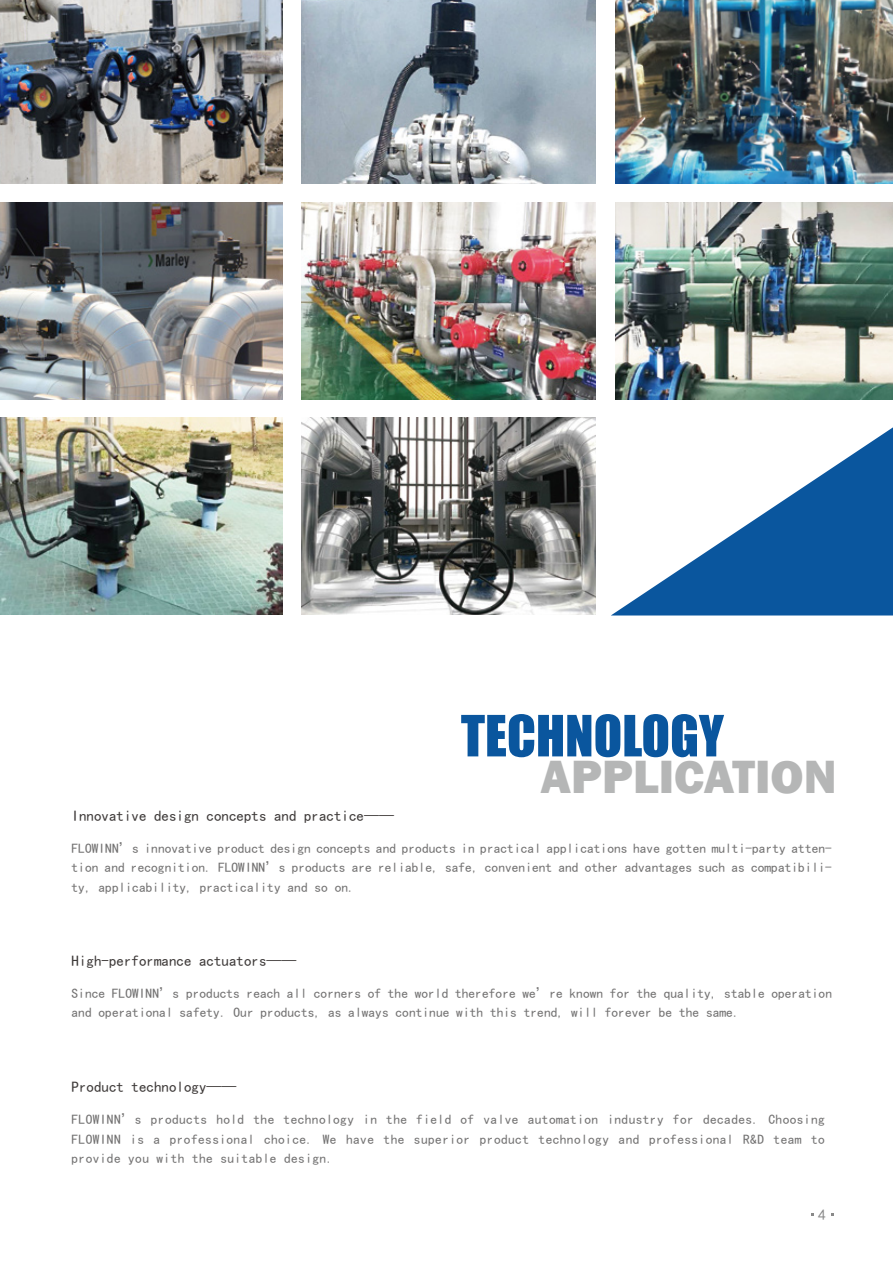
<style>
.page{position:relative;width:893px;height:1263px;background:#fff}
.page>*{position:absolute;margin:0;border:0;box-sizing:border-box;transform-origin:0 0}
.t1{font:52.5px "Impact";color:#0a569e}
.t2{font:800 48px "Franklin Gothic";color:#b5b6b6}
.t3{font:15px "Sim Hei";color:#3e3a39}
.t4{font:15px "Sim Hei";color:#898989}
.t5{font:13.5px/19.5px "Sim Hei";color:#727171;text-align:justify}
</style>
<div class="page">
<img style="left:0;top:0;width:282px;height:184px">
<svg style="left:611px;top:427px;width:282px;height:188px"></svg>
<img style="left:301px;top:0;width:295px;height:184px">
<img style="left:615px;top:0;width:278px;height:184px">
<img style="left:0;top:202px;width:282px;height:197px">
<img style="left:301px;top:418px;width:295px;height:196px">
<img style="left:615px;top:202px;width:278px;height:197px">
<img style="left:301px;top:202px;width:295px;height:197px">
<img style="left:0;top:418px;width:282px;height:196px">
<h1 class="t1" style="left:461px;top:695px;width:264px">TECHNOLOGY</h1>
<p class="t3" style="left:72px;top:808px;width:324px">Innovative design concepts and practice——</p>
<h2 class="t2" style="left:541px;top:745px;width:298px">APPLICATION</h2>
<p class="t5" style="left:72px;top:838px;width:762px">FLOWINN’s innovative product design concepts and products in practical applications have gotten multi-party atten&shy;tion and recognition. FLOWINN’s products are reliable, safe, convenient and other advantages such as compatibili&shy;ty, applicability, practicality and so on.</p>
<p class="t3" style="left:72px;top:953px;width:226px">High-performance actuators——</p>
<p class="t5" style="left:72px;top:983px;width:762px">Since FLOWINN’s products reach all corners of the world therefore we’re known for the quality, stable operation and operational safety. Our products, as always continue with this trend, will forever be the same.</p>
<p class="t3" style="left:72px;top:1079px;width:166px">Product technology——</p>
<p class="t5" style="left:72px;top:1109px;width:755px">FLOWINN’s products hold the technology in the field of valve automation industry for decades. Choosing FLOWINN is a professional choice. We have the superior product technology and professional R&amp;D team to provide you with the suitable design.</p>
<p class="t4" style="left:818px;top:1207px;width:9px">4</p>
</div>
